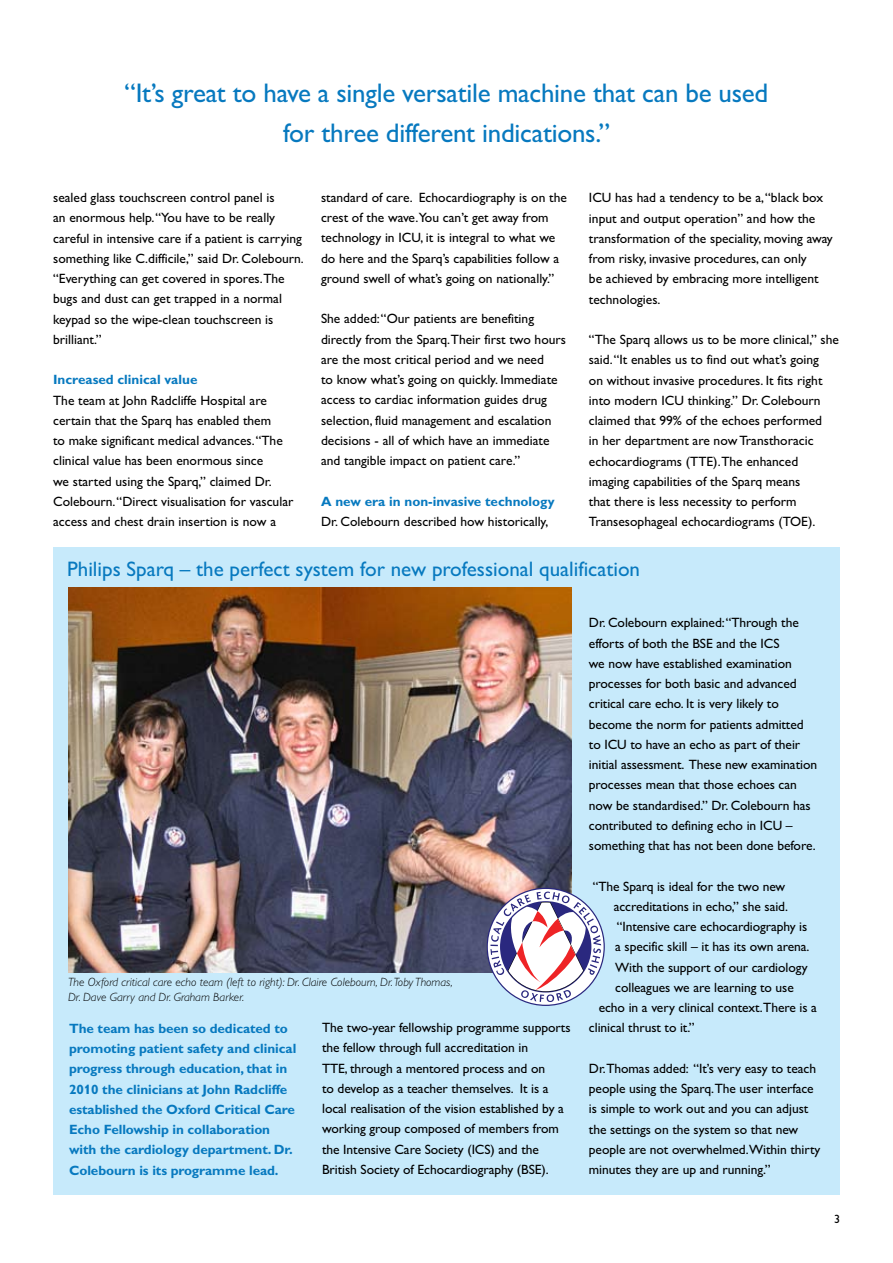
<style>
.page{position:relative;width:893px;height:1263px;background:#fff}
.page>*{position:absolute;margin:0;border:0;box-sizing:border-box;transform-origin:0 0}
.t1{font:500 27px/40.5px "Gill Sans Alt One WGL";letter-spacing:-.01em;color:#0779bf;text-align:center}
.t2{font:500 21px "Gill Sans Alt One WGL";color:#0779bf}
.t3{font:500 13.5px/20.2px "Gill Sans Alt One WGL";color:#000}
.t4{font:700 13.5px/20.2px "Gill Sans Alt One WGL";letter-spacing:-.005em;color:#0779bf}
.t5{font:italic 300 12px/15px "Gill Sans Alt One WGL";color:#000}
.t6{font:500 12px "Gill Sans Alt One WGL";color:#000}
</style>
<div class="page">
<div style="left:53px;top:548px;width:787px;height:647px;background:#c7eafb"></div>
<img style="left:68px;top:588px;width:504px;height:385px">
<svg style="left:487px;top:888px;width:118px;height:118px"></svg>
<h1 class="t1" style="left:125px;top:72px;width:645px">“It’s great to have a single versatile machine that can be used for three different indications.”</h1>
<p class="t3" style="left:53px;top:187px;width:252px">sealed glass touchscreen control panel is<br>an enormous help. “You have to be really careful in intensive care if a patient is carrying something like C.difficile,” said Dr. Colebourn. “Everything can get covered in spores.The bugs and dust can get trapped in a normal keypad so the wipe-clean touchscreen is brilliant.”</p>
<p class="t4" style="left:53px;top:370px;width:146px">Increased clinical value</p>
<p class="t3" style="left:53px;top:390px;width:242px">The team at John Radcliffe Hospital are certain that the Sparq has enabled them<br>to make significant medical advances. “The clinical value has been enormous since<br>we started using the Sparq,” claimed Dr.<br>Colebourn. “Direct visualisation for vascular access and chest drain insertion is now a</p>
<p class="t3" style="left:321px;top:187px;width:247px">standard of care. Echocardiography is on the crest of the wave.You can’t get away from technology in ICU, it is integral to what we do here and the Sparq’s capabilities follow a ground swell of what’s going on nationally.”</p>
<p class="t3" style="left:321px;top:308px;width:247px">She added: “Our patients are benefiting directly from the Sparq.Their first two hours are the most critical period and we need<br>to know what’s going on quickly. Immediate access to cardiac information guides drug selection, fluid management and escalation decisions - all of which have an immediate and tangible impact on patient care.”</p>
<p class="t4" style="left:321px;top:491px;width:235px">A new era in non-invasive technology</p>
<p class="t3" style="left:321px;top:511px;width:229px">Dr. Colebourn described how historically,</p>
<p class="t3" style="left:589px;top:188px;width:245px">ICU has had a tendency to be a, “black box input and output operation” and how the transformation of the speciality, moving away from risky, invasive procedures, can only<br>be achieved by embracing more intelligent technologies.</p>
<p class="t3" style="left:589px;top:329px;width:251px">“The Sparq allows us to be more clinical,” she said. “It enables us to find out what’s going<br>on without invasive procedures. It fits right into modern ICU thinking.” Dr. Colebourn claimed that 99% of the echoes performed<br>in her department are now Transthoracic echocardiograms (TTE).The enhanced imaging capabilities of the Sparq means<br>that there is less necessity to perform Transesophageal echocardiograms (TOE).</p>
<h2 class="t2" style="left:67px;top:554px;width:574px">Philips Sparq – the perfect system for new professional qualification</h2>
<p class="t5" style="left:68px;top:975px;width:386px">The Oxford critical care echo team (left to right): Dr. Claire Colebourn, Dr. Toby Thomas,<br>Dr. Dave Garry and Dr. Graham Barker.</p>
<p class="t4" style="left:69px;top:1018px;width:229px">The team has been so dedicated to promoting patient safety and clinical progress through education, that in 2010 the clinicians at John Radcliffe established the Oxford Critical Care Echo Fellowship in collaboration with the cardiology department. Dr.<br>Colebourn is its programme lead.</p>
<p class="t3" style="left:322px;top:1017px;width:250px">The two-year fellowship programme supports the fellow through full accreditation in<br>TTE, through a mentored process and on<br>to develop as a teacher themselves. It is a local realisation of the vision established by a working group composed of members from the Intensive Care Society (ICS) and the British Society of Echocardiography (BSE).</p>
<p class="t3" style="left:589px;top:612px;width:230px">Dr. Colebourn explained: “Through the efforts of both the BSE and the ICS<br>we now have established examination processes for both basic and advanced critical care echo. It is very likely to become the norm for patients admitted to ICU to have an echo as part of their initial assessment. These new examination processes mean that those echoes can now be standardised.” Dr. Colebourn has contributed to defining echo in ICU – something that has not been done before.</p>
<p class="t3" style="left:593px;top:876px;width:194px">“The Sparq is ideal for the two new</p>
<p class="t3" style="left:614px;top:896px;width:176px">accreditations in echo,” she said.</p>
<p class="t3" style="left:617px;top:916px;width:192px">“Intensive care echocardiography is</p>
<p class="t3" style="left:615px;top:936px;width:196px">a specific skill – it has its own arena.</p>
<p class="t3" style="left:615px;top:957px;width:194px">With the support of our cardiology</p>
<p class="t3" style="left:615px;top:977px;width:180px">colleagues we are learning to use</p>
<p class="t3" style="left:599px;top:997px;width:220px">echo in a very clinical context.There is a</p>
<p class="t3" style="left:589px;top:1017px;width:107px">clinical thrust to it.”</p>
<p class="t3" style="left:589px;top:1058px;width:233px">Dr.Thomas added: “It’s very easy to teach people using the Sparq.The user interface is simple to work out and you can adjust the settings on the system so that new people are not overwhelmed.Within thirty minutes they are up and running.”</p>
<p class="t6" style="left:834px;top:1211px;width:7px">3</p>
</div>
